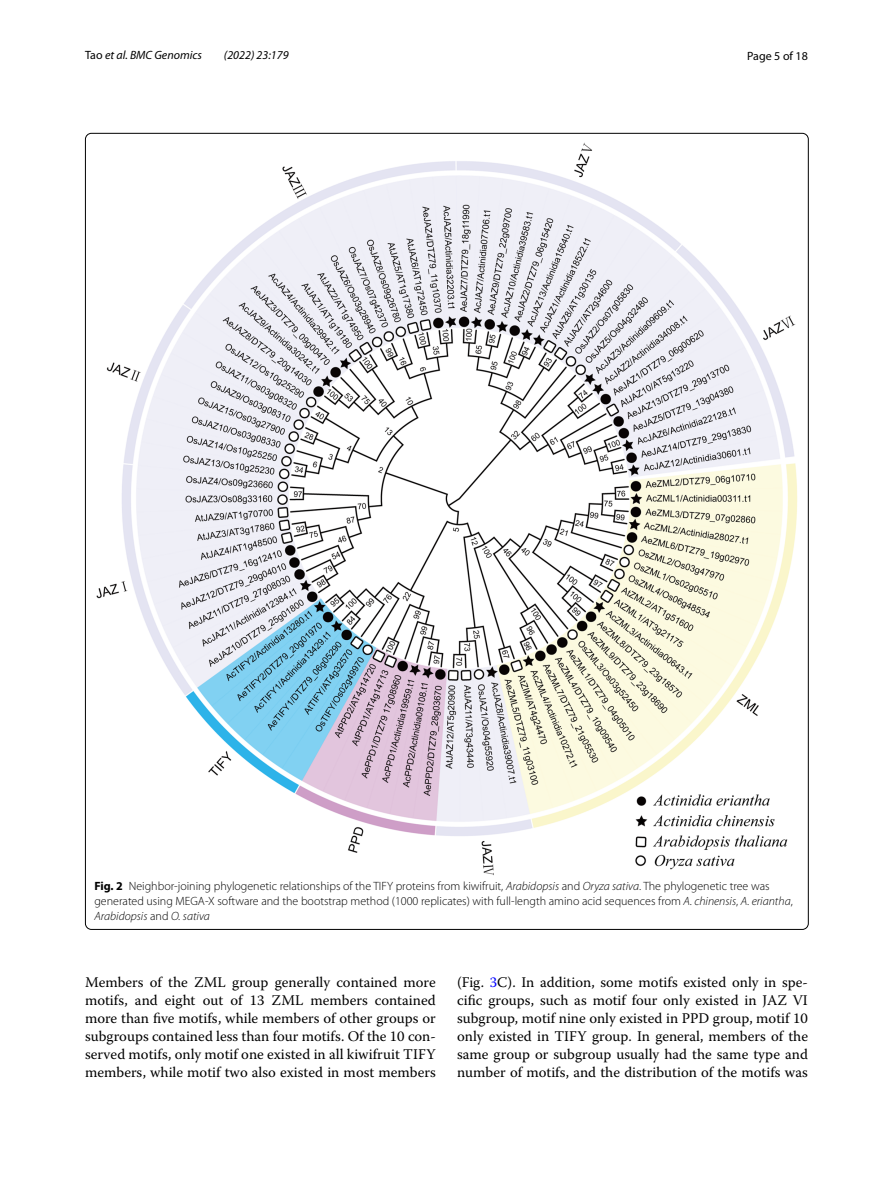
<style>
.page{position:relative;width:893px;height:1187px;background:#fff}
.page>*{position:absolute;margin:0;border:0;box-sizing:border-box;transform-origin:0 0}
.t1{font:14.7px/18px "Warnock Pro";color:#000;text-align:justify}
.t2{font:300 12px/15px "Myriad Pro";color:#000}
.t3{font:italic 12px "Myriad Pro";color:#000}
.t4{font:12px "Myriad Pro";color:#000}
.s1{font-style:normal}
.s2{font-weight:700}
.s3{font-style:italic}
.s4{color:#00f}
</style>
<div class="page">
<img style="left:97px;top:142px;width:700px;height:732px">
<p class="t3" style="left:85px;top:48px;width:119px"><span class="s1">Tao</span> et al. BMC Genomics</p>
<p class="t3" style="left:224px;top:48px;width:66px">(2022) 23:179</p>
<p class="t4" style="left:747px;top:48px;width:62px">Page 5 of 18</p>
<p class="t2" style="left:94px;top:878px;width:700px"><span class="s2">Fig. 2</span> Neighbor-joining phylogenetic relationships of the TIFY proteins from kiwifruit, <span class="s3">Arabidopsis</span> and <span class="s3">Oryza sativa</span>. The phylogenetic tree was generated using MEGA-X software and the bootstrap method (1000 replicates) with full-length amino acid sequences from <span class="s3">A. chinensis</span>, <span class="s3">A. eriantha</span>,<br><span class="s3">Arabidopsis</span> and <span class="s3">O. sativa</span></p>
<p class="t1" style="left:85px;top:972px;width:352px">Members of the ZML group generally contained more motifs, and eight out of 13 ZML members contained more than five motifs, while members of other groups or subgroups contained less than four motifs. Of the 10 con&shy;served motifs, only motif one existed in all kiwifruit TIFY members, while motif two also existed in most members</p>
<p class="t1" style="left:457px;top:972px;width:352px">(Fig. <span class="s4">3</span>C). In addition, some motifs existed only in spe&shy;cific groups, such as motif four only existed in JAZ VI subgroup, motif nine only existed in PPD group, motif 10 only existed in TIFY group. In general, members of the same group or subgroup usually had the same type and number of motifs, and the distribution of the motifs was</p>
</div>
